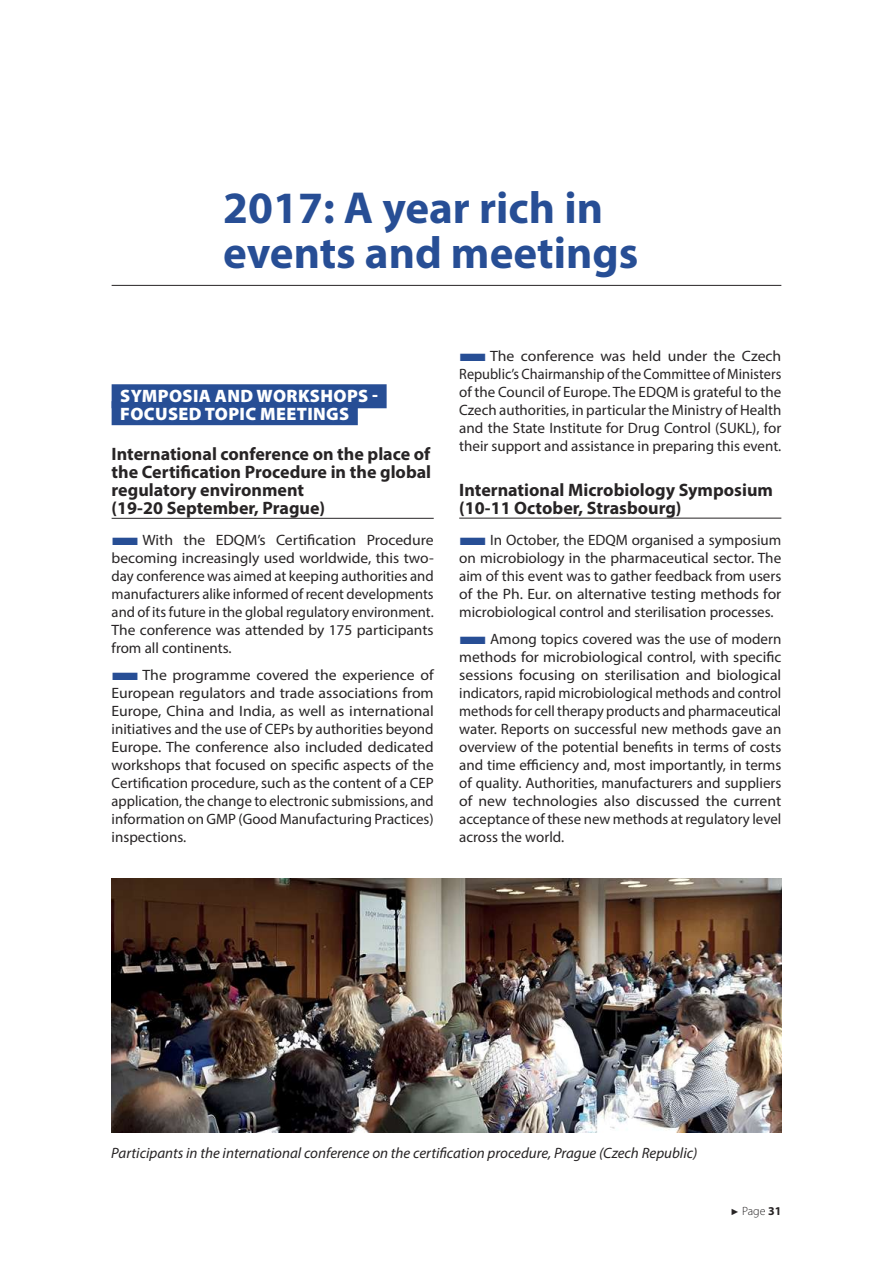
<style>
.page{position:relative;width:893px;height:1263px;background:#fff}
.page>*{position:absolute;margin:0;border:0;box-sizing:border-box;transform-origin:0 0}
.t1{font:700 45px/45px "Myriad Pro";color:#274e95}
.t2{font:700 18px/18px "Myriad Pro";color:#272425}
.t3{font:900 18px/18px "Myriad Pro";letter-spacing:.02em;color:#fff}
.t4{font:15px/18px "Myriad Pro";color:#272425;text-align:justify;scale:1.05 1}
.t5{font:15px/18px "Myriad Pro";color:#272425;text-align:justify}
.t6{font:italic 15px "Myriad Pro";color:#272425}
.t7{font:300 12px "Myriad Pro";color:#272425}
.s1{color:#274e95}
.s2{font-family:"Arial";font-weight:400;font-size:9px}
.s3{font-weight:700}
</style>
<div class="page">
<img style="left:112px;top:879px;width:669px;height:254px">
<div style="left:112px;top:384px;width:275px;height:24px;background:#274e95"></div>
<div style="left:112px;top:401px;width:246px;height:24px;background:#274e95"></div>
<hr style="left:112px;top:518px;width:322px;height:1px;background:#272425">
<hr style="left:112px;top:285px;width:669px;height:1px;background:#272425">
<hr style="left:459px;top:518px;width:322px;height:1px;background:#272425">
<h1 class="t1" style="left:223px;top:189px;width:416px">2017: A year rich in events and meetings</h1>
<p class="t3" style="left:120px;top:387px;width:259px">SYMPOSIA AND WORKSHOPS -<br>FOCUSED TOPIC MEETINGS</p>
<p class="t2" style="left:112px;top:446px;width:321px">International conference on the place of the Certification Procedure in the global regulatory environment<br>(19-20 September, Prague)</p>
<p class="t4" style="left:112px;top:532px;width:308px"><span class="s1">■</span>With the EDQM’s Certification Procedure becoming increasingly used worldwide, this two&shy;day conference was aimed at keeping authorities and manufacturers alike informed of recent developments and of its future in the global regulatory environment.<br>The conference was attended by 175 participants from all continents.</p>
<p class="t4" style="left:112px;top:667px;width:308px"><span class="s1">■</span>The programme covered the experience of European regulators and trade associations from Europe, China and India, as well as international initiatives and the use of CEPs by authorities beyond Europe. The conference also included dedicated workshops that focused on specific aspects of the Certification procedure, such as the content of a CEP application, the change to electronic submissions, and information on GMP (Good Manufacturing Practices) inspections.</p>
<p class="t4" style="left:459px;top:348px;width:308px"><span class="s1">■</span>The conference was held under the Czech Republic’s Chairmanship of the Committee of Ministers of the Council of Europe. The EDQM is grateful to the Czech authorities, in particular the Ministry of Health and the State Institute for Drug Control (SUKL), for their support and assistance in preparing this event.</p>
<p class="t2" style="left:459px;top:482px;width:315px">International Microbiology Symposium (10-11 October, Strasbourg)</p>
<p class="t5" style="left:459px;top:532px;width:324px"><span class="s1">■</span>In October, the EDQM organised a symposium on microbiology in the pharmaceutical sector. The aim of this event was to gather feedback from users of the Ph. Eur. on alternative testing methods for microbiological control and sterilisation processes.</p>
<p class="t5" style="left:459px;top:631px;width:324px"><span class="s1">■</span>Among topics covered was the use of modern methods for microbiological control, with specific sessions focusing on sterilisation and biological indicators, rapid microbiological methods and control methods for cell therapy products and pharmaceutical water. Reports on successful new methods gave an overview of the potential benefits in terms of costs and time efficiency and, most importantly, in terms of quality. Authorities, manufacturers and suppliers of new technologies also discussed the current acceptance of these new methods at regulatory level across the world.</p>
<p class="t6" style="left:111px;top:1147px;width:588px">Participants in the international conference on the certification procedure, Prague (Czech Republic)</p>
<p class="t7" style="left:731px;top:1206px;width:52px"><span class="s2">►</span> Page <span class="s3">31</span></p>
</div>
